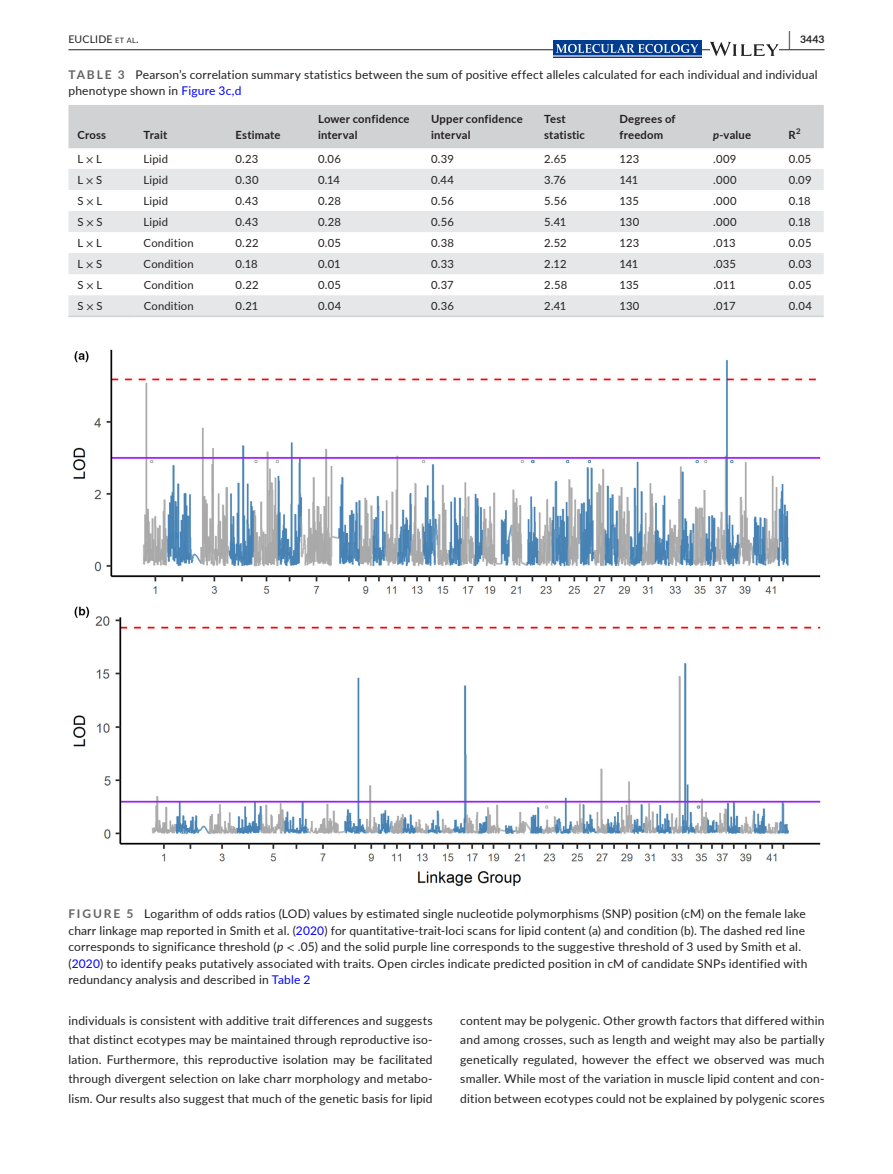
<style>
.page{position:relative;width:893px;height:1174px;background:#fff}
.page>*{position:absolute;margin:0;border:0;box-sizing:border-box;transform-origin:0 0}
.t1{font:12px/19.5px "Lato";letter-spacing:.015em;color:#231f20;text-align:justify}
.t2{font:11.25px "Lato";letter-spacing:.015em;color:#231f20}
.t3{font:700 11.25px/15.8px "Lato";letter-spacing:.02em;color:#231f20}
.t4{font:10.5px "Lato";letter-spacing:.015em;color:#231f20}
.t5{font:700 10.5px "Lato";color:#231f20}
.t6{font:700 7.8px "Lato";color:#231f20}
.s1{font-size:7.35px}
.s2{font-size:19.5px}
.s3{font-weight:700;color:#636366}
.s4{color:#00f}
.s5{font-style:italic}
.s6{font-family:"STIX"}
</style>
<div class="page">
<hr style="left:68px;top:49px;width:756px;height:1px;background:#231f20">
<div style="left:553px;top:41px;width:148px;height:17px;background:#003d91"></div>
<img style="left:556px;top:44px;width:142px;height:8px">
<hr style="left:553px;top:55px;width:148px;height:2px;background:#96a6d0">
<svg style="left:710px;top:42px;width:69px;height:14px"></svg>
<div style="left:68px;top:105px;width:756px;height:43px;background:#d1d2d4"></div>
<svg style="left:68px;top:169px;width:756px;height:146px;fill:#e6e7e9"></svg>
<hr style="left:68px;top:315px;width:67px;height:2px;background:#d1d2d4">
<hr style="left:135px;top:315px;width:91px;height:2px;background:#d1d2d4">
<hr style="left:226px;top:315px;width:83px;height:2px;background:#d1d2d4">
<hr style="left:309px;top:315px;width:113px;height:2px;background:#d1d2d4">
<hr style="left:422px;top:315px;width:113px;height:2px;background:#d1d2d4">
<hr style="left:535px;top:315px;width:75px;height:2px;background:#d1d2d4">
<hr style="left:610px;top:315px;width:94px;height:2px;background:#d1d2d4">
<hr style="left:704px;top:315px;width:76px;height:2px;background:#d1d2d4">
<hr style="left:780px;top:315px;width:44px;height:2px;background:#d1d2d4">
<img style="left:72px;top:350px;width:749px;height:536px">
<p class="t4" style="left:68px;top:31px;width:72px">EUCLIDE <span class="s1">et al</span>.</p>
<p class="t5" style="left:789px;top:31px;width:37px"><span class="s2">|</span> 3443</p>
<p class="t1" style="left:68px;top:66px;width:751px;line-height:16.5px"><span class="s3">TABLE 3</span> Pearson’s correlation summary statistics between the sum of positive effect alleles calculated for each individual and individual phenotype shown in <span class="s4">Figure 3c,d</span></p>
<p class="t3" style="left:77px;top:126px;width:30px">Cross</p>
<p class="t3" style="left:144px;top:126px;width:25px">Trait</p>
<p class="t3" style="left:235px;top:126px;width:47px">Estimate</p>
<p class="t3" style="left:318px;top:111px;width:93px">Lower confidence interval</p>
<p class="t3" style="left:431px;top:111px;width:93px">Upper confidence interval</p>
<p class="t3" style="left:544px;top:111px;width:42px">Test statistic</p>
<p class="t3" style="left:619px;top:111px;width:58px">Degrees of freedom</p>
<p class="t3" style="left:713px;top:126px;width:40px"><span class="s5">p</span>-value</p>
<p class="t3" style="left:789px;top:126px;width:9px">R</p>
<p class="t6" style="left:796px;top:125px;width:6px">2</p>
<p class="t2" style="left:77px;top:151px;width:26px">L<span class="s6">×</span>L</p>
<p class="t2" style="left:144px;top:151px;width:26px">Lipid</p>
<p class="t2" style="left:235px;top:151px;width:24px">0.23</p>
<p class="t2" style="left:318px;top:151px;width:24px">0.06</p>
<p class="t2" style="left:431px;top:151px;width:24px">0.39</p>
<p class="t2" style="left:544px;top:151px;width:24px">2.65</p>
<p class="t2" style="left:619px;top:151px;width:21px">123</p>
<p class="t2" style="left:713px;top:151px;width:25px">.009</p>
<p class="t2" style="left:789px;top:151px;width:24px">0.05</p>
<p class="t2" style="left:77px;top:172px;width:26px">L<span class="s6">×</span>S</p>
<p class="t2" style="left:144px;top:172px;width:26px">Lipid</p>
<p class="t2" style="left:236px;top:172px;width:25px">0.30</p>
<p class="t2" style="left:318px;top:172px;width:23px">0.14</p>
<p class="t2" style="left:431px;top:172px;width:25px">0.44</p>
<p class="t2" style="left:544px;top:172px;width:23px">3.76</p>
<p class="t2" style="left:619px;top:172px;width:20px">141</p>
<p class="t2" style="left:713px;top:172px;width:25px">.000</p>
<p class="t2" style="left:789px;top:172px;width:24px">0.09</p>
<p class="t2" style="left:77px;top:193px;width:26px">S<span class="s6">×</span>L</p>
<p class="t2" style="left:144px;top:193px;width:26px">Lipid</p>
<p class="t2" style="left:236px;top:193px;width:24px">0.43</p>
<p class="t2" style="left:318px;top:193px;width:24px">0.28</p>
<p class="t2" style="left:431px;top:193px;width:24px">0.56</p>
<p class="t2" style="left:544px;top:193px;width:24px">5.56</p>
<p class="t2" style="left:619px;top:193px;width:21px">135</p>
<p class="t2" style="left:713px;top:193px;width:25px">.000</p>
<p class="t2" style="left:789px;top:193px;width:24px">0.18</p>
<p class="t2" style="left:78px;top:214px;width:27px">S<span class="s6">×</span>S</p>
<p class="t2" style="left:144px;top:214px;width:26px">Lipid</p>
<p class="t2" style="left:236px;top:214px;width:24px">0.43</p>
<p class="t2" style="left:318px;top:214px;width:24px">0.28</p>
<p class="t2" style="left:431px;top:214px;width:24px">0.56</p>
<p class="t2" style="left:544px;top:214px;width:24px">5.41</p>
<p class="t2" style="left:620px;top:214px;width:21px">130</p>
<p class="t2" style="left:713px;top:214px;width:25px">.000</p>
<p class="t2" style="left:789px;top:214px;width:24px">0.18</p>
<p class="t2" style="left:78px;top:235px;width:26px">L<span class="s6">×</span>L</p>
<p class="t2" style="left:144px;top:235px;width:52px">Condition</p>
<p class="t2" style="left:236px;top:235px;width:25px">0.22</p>
<p class="t2" style="left:318px;top:235px;width:24px">0.05</p>
<p class="t2" style="left:431px;top:235px;width:25px">0.38</p>
<p class="t2" style="left:544px;top:235px;width:24px">2.52</p>
<p class="t2" style="left:620px;top:235px;width:21px">123</p>
<p class="t2" style="left:713px;top:235px;width:24px">.013</p>
<p class="t2" style="left:789px;top:235px;width:24px">0.05</p>
<p class="t2" style="left:78px;top:256px;width:26px">L<span class="s6">×</span>S</p>
<p class="t2" style="left:144px;top:256px;width:52px">Condition</p>
<p class="t2" style="left:236px;top:256px;width:24px">0.18</p>
<p class="t2" style="left:318px;top:256px;width:24px">0.01</p>
<p class="t2" style="left:431px;top:256px;width:24px">0.33</p>
<p class="t2" style="left:544px;top:256px;width:24px">2.12</p>
<p class="t2" style="left:620px;top:256px;width:20px">141</p>
<p class="t2" style="left:713px;top:256px;width:24px">.035</p>
<p class="t2" style="left:789px;top:256px;width:24px">0.03</p>
<p class="t2" style="left:78px;top:277px;width:26px">S<span class="s6">×</span>L</p>
<p class="t2" style="left:144px;top:277px;width:52px">Condition</p>
<p class="t2" style="left:236px;top:277px;width:25px">0.22</p>
<p class="t2" style="left:318px;top:277px;width:24px">0.05</p>
<p class="t2" style="left:431px;top:277px;width:24px">0.37</p>
<p class="t2" style="left:544px;top:277px;width:24px">2.58</p>
<p class="t2" style="left:620px;top:277px;width:21px">135</p>
<p class="t2" style="left:713px;top:277px;width:24px">.011</p>
<p class="t2" style="left:789px;top:277px;width:24px">0.05</p>
<p class="t2" style="left:78px;top:298px;width:27px">S<span class="s6">×</span>S</p>
<p class="t2" style="left:144px;top:298px;width:52px">Condition</p>
<p class="t2" style="left:236px;top:298px;width:24px">0.21</p>
<p class="t2" style="left:318px;top:298px;width:25px">0.04</p>
<p class="t2" style="left:431px;top:298px;width:24px">0.36</p>
<p class="t2" style="left:544px;top:298px;width:24px">2.41</p>
<p class="t2" style="left:620px;top:298px;width:21px">130</p>
<p class="t2" style="left:713px;top:298px;width:24px">.017</p>
<p class="t2" style="left:789px;top:298px;width:25px">0.04</p>
<p class="t1" style="left:68px;top:905px;width:740px;line-height:16.5px;text-align:left"><span class="s3">FIGURE 5</span> Logarithm of odds ratios (LOD) values by estimated single nucleotide polymorphisms (SNP) position (cM) on the female lake charr linkage map reported in Smith et al. (<span class="s4">2020</span>) for quantitative-trait-loci scans for lipid content (a) and condition (b). The dashed red line corresponds to significance threshold (<span class="s5">p</span> <span class="s6">&lt;</span> .05) and the solid purple line corresponds to the suggestive threshold of 3 used by Smith et al. (<span class="s4">2020</span>) to identify peaks putatively associated with traits. Open circles indicate predicted position in cM of candidate SNPs identified with redundancy analysis and described in <span class="s4">Table 2</span></p>
<p class="t1" style="left:68px;top:1010px;width:366px">individuals is consistent with additive trait differences and suggests that distinct ecotypes may be maintained through reproductive iso&shy;lation. Furthermore, this reproductive isolation may be facilitated through divergent selection on lake charr morphology and metabo&shy;lism. Our results also suggest that much of the genetic basis for lipid</p>
<p class="t1" style="left:460px;top:1010px;width:366px">content may be polygenic. Other growth factors that differed within and among crosses, such as length and weight may also be partially genetically regulated, however the effect we observed was much smaller. While most of the variation in muscle lipid content and con&shy;dition between ecotypes could not be explained by polygenic scores</p>
</div>
